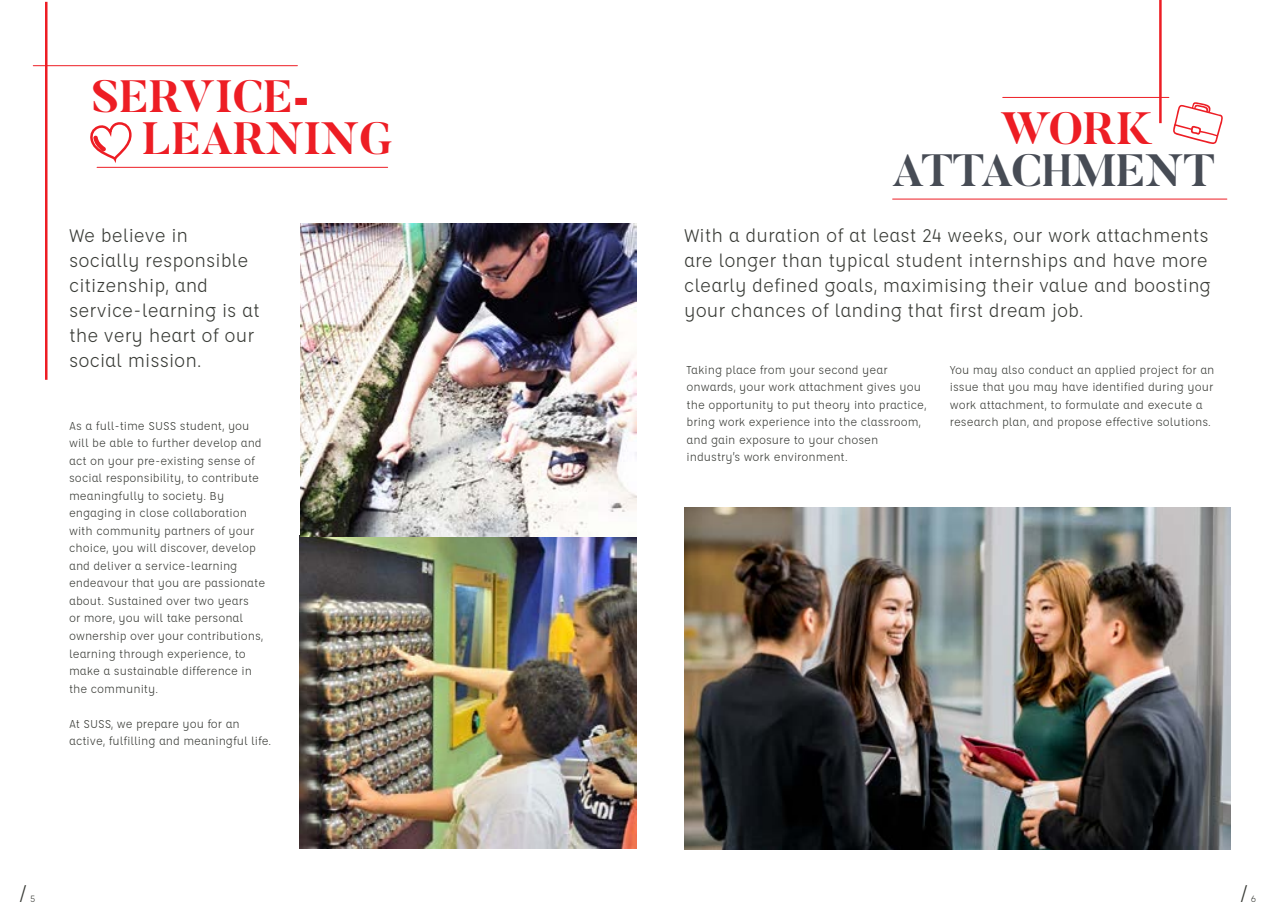
<style>
.page{position:relative;width:1276px;height:922px;background:#fff}
.page>*{position:absolute;margin:0;border:0;box-sizing:border-box;transform-origin:0 0}
.t1{font:700 45px/41.4px "Butler";color:#ed1d24}
.t2{font:700 45px "Butler";color:#474c55}
.t3{font:22.5px "Affogato";color:#383a35}
.t4{font:20px/25px "Affogato";color:#383a35}
.t5{font:12.5px/17.5px "Affogato";color:#383a35}
.t6{font:10px "Affogato";color:#383a35}
.s1{font-family:"Abadi";font-weight:800;font-stretch:condensed}
</style>
<div class="page">
<img style="left:684px;top:507px;width:546px;height:341px">
<img style="left:299px;top:535px;width:338px;height:313px">
<hr style="left:33px;top:65px;width:264px;height:1px;background:#ed1d24">
<hr style="left:97px;top:167px;width:291px;height:1px;background:#ed1d24">
<hr style="left:45px;top:2px;width:3px;height:378px;background:#ed1d24">
<svg style="left:90px;top:122px;width:42px;height:40px"></svg>
<hr style="left:1002px;top:97px;width:167px;height:1px;background:#ed1d24">
<hr style="left:892px;top:198px;width:335px;height:1px;background:#ed1d24">
<hr style="left:1159px;top:0;width:2px;height:123px;background:#ed1d24">
<img style="left:300px;top:223px;width:337px;height:313px">
<svg style="left:1173px;top:102px;width:50px;height:42px"></svg>
<h1 class="t1" style="left:142px;top:76px;width:252px;text-indent:-50px">SERVICE<span class="s1">-<br></span>LEARNING</h1>
<h3 class="t4" style="left:69px;top:222px;width:192px">We believe in socially responsible citizenship, and service-learning is at the very heart of our social mission.</h3>
<p class="t5" style="left:69px;top:417px;width:198px">As a full-time SUSS student, you will be able to further develop and act on your pre-existing sense of social responsibility, to contribute meaningfully to society. By engaging in close collaboration with community partners of your choice, you will discover, develop and deliver a service-learning endeavour that you are passionate about. Sustained over two years<br>or more, you will take personal ownership over your contributions, learning through experience, to make a sustainable difference in the community.</p>
<p class="t5" style="left:69px;top:714px;width:204px">At SUSS, we prepare you for an active, fulfilling and meaningful life.</p>
<h1 class="t1" style="left:1000px;top:108px;width:154px">WORK</h1>
<h1 class="t2" style="left:892px;top:142px;width:324px">ATTACHMENT</h1>
<h3 class="t4" style="left:684px;top:222px;width:528px">With a duration of at least 24 weeks, our work attachments are longer than typical student internships and have more clearly defined goals, maximising their value and boosting your chances of landing that first dream job.</h3>
<p class="t5" style="left:686px;top:360px;width:241px">Taking place from your second year onwards, your work attachment gives you the opportunity to put theory into practice, bring work experience into the classroom, and gain exposure to your chosen industry’s work environment.</p>
<p class="t5" style="left:949px;top:360px;width:266px">You may also conduct an applied project for an issue that you may have identified during your work attachment, to formulate and execute a research plan, and propose effective solutions.</p>
<h2 class="t3" style="left:19px;top:880px;width:9px">/</h2>
<p class="t6" style="left:30px;top:892px;width:7px">5</p>
<h2 class="t3" style="left:1239px;top:880px;width:9px">/</h2>
<p class="t6" style="left:1250px;top:892px;width:7px">6</p>
</div>
